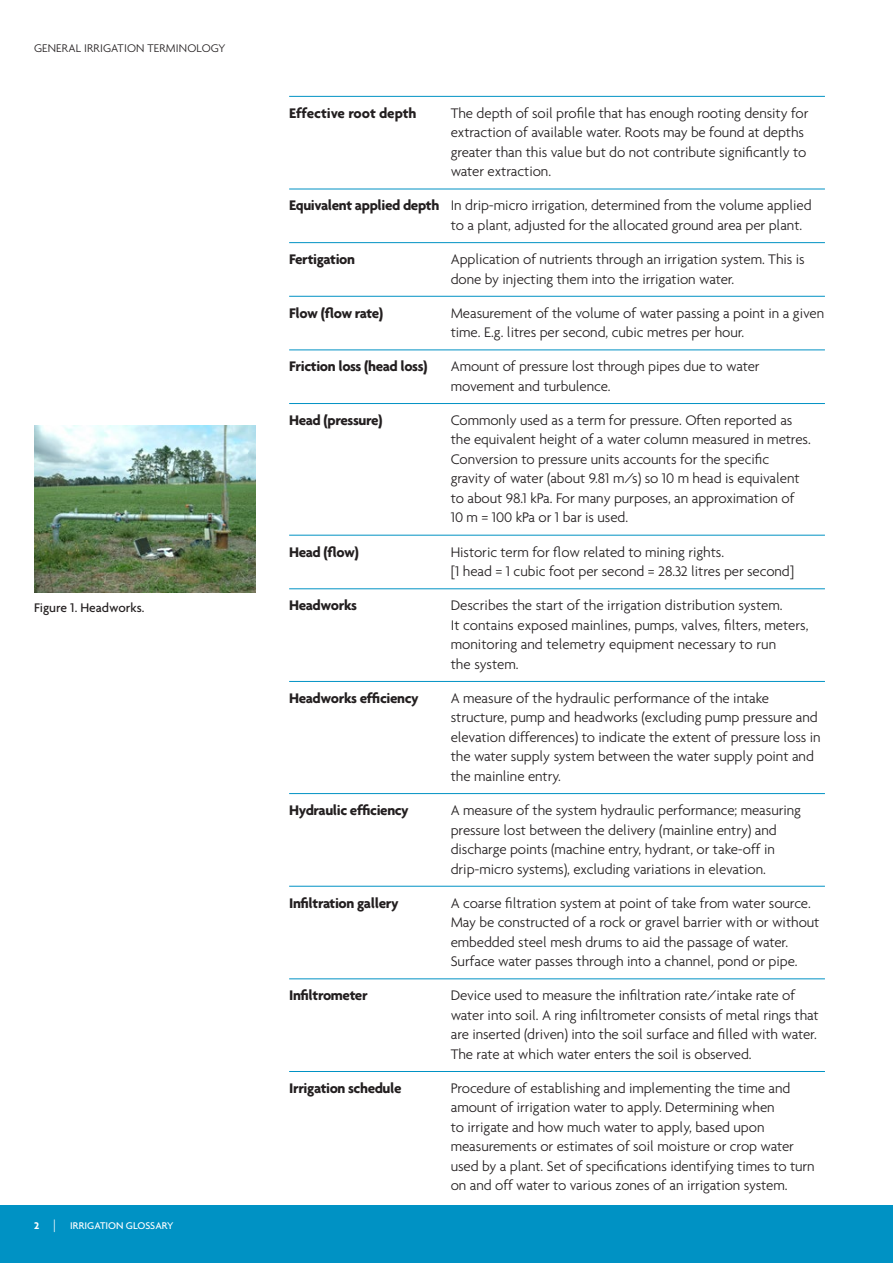
<style>
.page{position:relative;width:893px;height:1263px;background:#fff}
.page>*{position:absolute;margin:0;border:0;box-sizing:border-box;transform-origin:0 0}
.Glossary_Body{font:300 15px/19.5px "Agenda";letter-spacing:-.005em;color:#231f20}
.Glossary_Body-2{font:700 15px "Agenda";letter-spacing:-.025em;color:#231f20}
.Glossary_Body-3{font:700 15px "Agenda";letter-spacing:-.005em;color:#231f20}
.Glossary_Body-4{font:700 15px "Agenda";letter-spacing:-.045em;color:#231f20}
.t1{font:500 13.5px "Agenda";color:#231f20}
.t2{font:300 12px "Agenda";letter-spacing:.01em;color:#231f20}
.t3{font:500 10.5px "Agenda";color:#fff}
.s1{font-weight:700}
.s2{font-weight:300;font-size:13.35px}
</style>
<div class="page">
<div style="left:0;top:1205px;width:893px;height:58px;background:#0092c4"></div>
<hr style="left:289px;top:96px;width:536px;height:1px;background:#0092c4">
<hr style="left:289px;top:189px;width:536px;height:1px;background:#0092c4">
<hr style="left:289px;top:242px;width:536px;height:1px;background:#0092c4">
<hr style="left:289px;top:296px;width:536px;height:1px;background:#0092c4">
<hr style="left:289px;top:350px;width:536px;height:1px;background:#0092c4">
<hr style="left:289px;top:403px;width:536px;height:1px;background:#0092c4">
<hr style="left:289px;top:535px;width:536px;height:1px;background:#0092c4">
<hr style="left:289px;top:588px;width:536px;height:1px;background:#0092c4">
<hr style="left:289px;top:681px;width:536px;height:1px;background:#0092c4">
<hr style="left:289px;top:793px;width:536px;height:1px;background:#0092c4">
<hr style="left:289px;top:886px;width:536px;height:1px;background:#0092c4">
<hr style="left:289px;top:978px;width:536px;height:1px;background:#0092c4">
<hr style="left:289px;top:1071px;width:536px;height:1px;background:#0092c4">
<img style="left:34px;top:425px;width:221px;height:167px">
<p class="t2" style="left:34px;top:41px;width:193px">GENERAL IRRIGATION TERMINOLOGY</p>
<p class="t1" style="left:34px;top:600px;width:112px">Figure 1. Headworks.</p>
<p class="t3" style="left:34px;top:1219px;width:141px"><span class="s1">2</span> <span class="s2">|</span> IRRIGATION GLOSSARY</p>
<p class="Glossary_Body-3" style="left:289px;top:104px;width:129px">Effective root depth</p>
<p class="Glossary_Body" style="left:451px;top:103px;width:359px">The depth of soil profile that has enough rooting density for extraction of available water. Roots may be found at depths greater than this value but do not contribute significantly to water extraction.</p>
<p class="Glossary_Body" style="left:451px;top:196px;width:362px;text-indent:-162px"><span class="s1">Equivalent applied depth</span> In drip-micro irrigation, determined from the volume applied to a plant, adjusted for the allocated ground area per plant.</p>
<p class="Glossary_Body-2" style="left:289px;top:250px;width:67px">Fertigation</p>
<p class="Glossary_Body" style="left:451px;top:249px;width:356px">Application of nutrients through an irrigation system. This is done by injecting them into the irrigation water.</p>
<p class="Glossary_Body-4" style="left:289px;top:304px;width:96px">Flow (flow rate)</p>
<p class="Glossary_Body" style="left:451px;top:303px;width:375px">Measurement of the volume of water passing a point in a given time. E.g. litres per second, cubic metres per hour.</p>
<p class="Glossary_Body-2" style="left:289px;top:357px;width:140px">Friction loss (head loss)</p>
<p class="Glossary_Body" style="left:451px;top:356px;width:310px">Amount of pressure lost through pipes due to water movement and turbulence.</p>
<p class="Glossary_Body-2" style="left:289px;top:411px;width:95px">Head (pressure)</p>
<p class="Glossary_Body" style="left:451px;top:410px;width:362px">Commonly used as a term for pressure. Often reported as the equivalent height of a water column measured in metres.<br>Conversion to pressure units accounts for the specific gravity of water (about 9.81 m/s) so 10 m head is equivalent to about 98.1 kPa. For many purposes, an approximation of<br>10 m = 100 kPa or 1 bar is used.</p>
<p class="Glossary_Body-2" style="left:289px;top:543px;width:71px">Head (flow)</p>
<p class="Glossary_Body" style="left:451px;top:542px;width:345px">Historic term for flow related to mining rights.<br>[1 head = 1 cubic foot per second = 28.32 litres per second]</p>
<p class="Glossary_Body-2" style="left:289px;top:596px;width:69px">Headworks</p>
<p class="Glossary_Body" style="left:451px;top:595px;width:359px">Describes the start of the irrigation distribution system.<br>It contains exposed mainlines, pumps, valves, filters, meters, monitoring and telemetry equipment necessary to run<br>the system.</p>
<p class="Glossary_Body-2" style="left:289px;top:689px;width:131px">Headworks efficiency</p>
<p class="Glossary_Body" style="left:451px;top:688px;width:371px">A measure of the hydraulic performance of the intake structure, pump and headworks (excluding pump pressure and elevation differences) to indicate the extent of pressure loss in the water supply system between the water supply point and the mainline entry.</p>
<p class="Glossary_Body-2" style="left:289px;top:801px;width:121px">Hydraulic efficiency</p>
<p class="Glossary_Body" style="left:451px;top:800px;width:352px">A measure of the system hydraulic performance; measuring pressure lost between the delivery (mainline entry) and discharge points (machine entry, hydrant, or take-off in drip‑micro systems), excluding variations in elevation.</p>
<p class="Glossary_Body-2" style="left:289px;top:894px;width:111px">Infiltration gallery</p>
<p class="Glossary_Body" style="left:451px;top:893px;width:370px">A coarse filtration system at point of take from water source.<br>May be constructed of a rock or gravel barrier with or without embedded steel mesh drums to aid the passage of water.<br>Surface water passes through into a channel, pond or pipe.</p>
<p class="Glossary_Body-2" style="left:289px;top:986px;width:80px">Infiltrometer</p>
<p class="Glossary_Body" style="left:451px;top:985px;width:370px">Device used to measure the infiltration rate/intake rate of water into soil. A ring infiltrometer consists of metal rings that are inserted (driven) into the soil surface and filled with water.<br>The rate at which water enters the soil is observed.</p>
<p class="Glossary_Body-2" style="left:289px;top:1079px;width:114px">Irrigation schedule</p>
<p class="Glossary_Body" style="left:451px;top:1078px;width:365px">Procedure of establishing and implementing the time and amount of irrigation water to apply. Determining when<br>to irrigate and how much water to apply, based upon measurements or estimates of soil moisture or crop water used by a plant. Set of specifications identifying times to turn on and off water to various zones of an irrigation system.</p>
</div>
